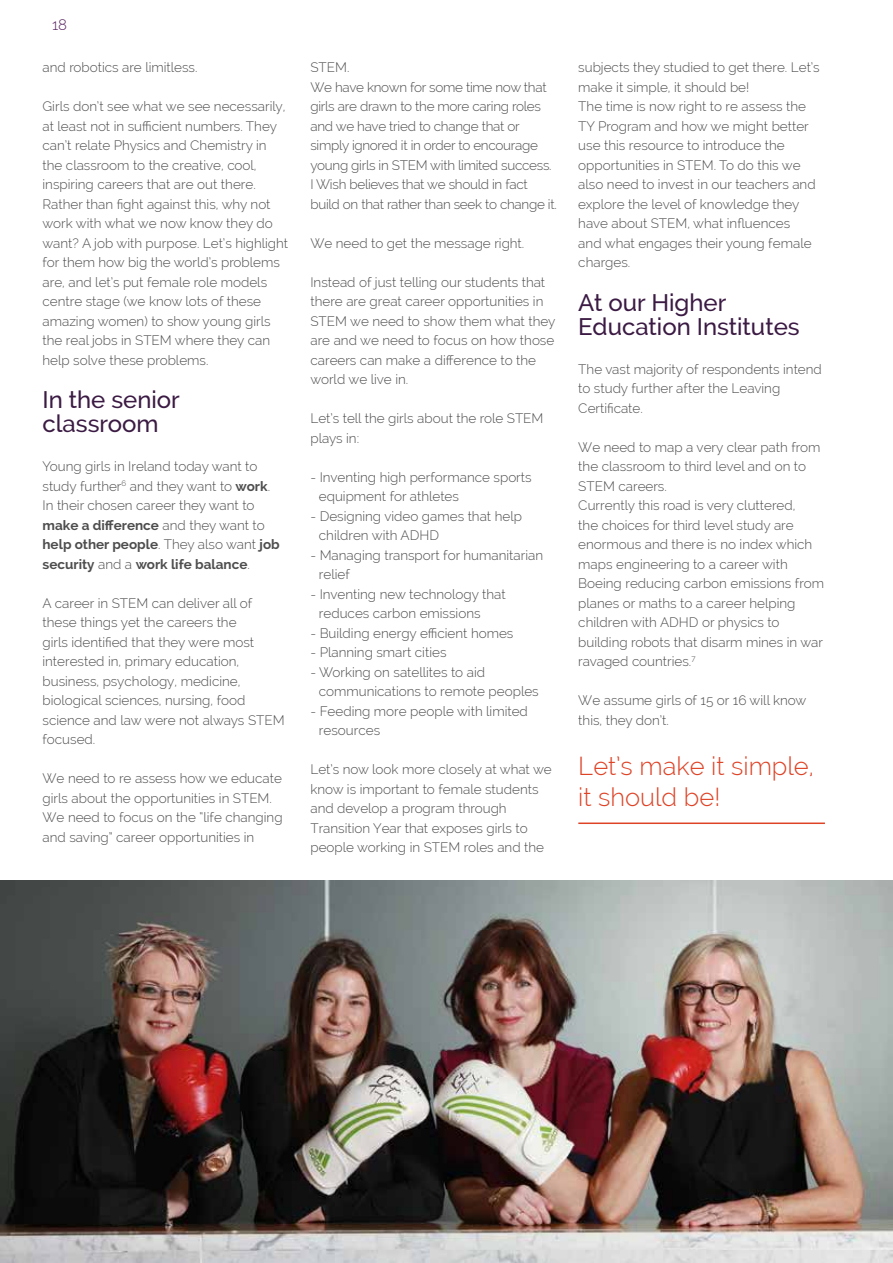
<style>
.page{position:relative;width:893px;height:1263px;background:#fff}
.page>*{position:absolute;margin:0;border:0;box-sizing:border-box;transform-origin:0 0}
.t1{font:300 25.5px/30.6px "Raleway";color:#de4326}
.t2{font:500 24px/24px "Raleway";color:#3b1a43}
.t3{font:300 15px "Raleway";color:#572461}
.t4{font:300 13.5px/19.5px "Raleway";color:#4f4e4e}
.t5{font:300 13.5px/19.5px "Raleway";letter-spacing:-.02em;color:#4f4e4e}
.s1{font-weight:700}
</style>
<div class="page">
<hr style="left:578px;top:822px;width:247px;height:2px;background:#de4326">
<img style="left:0;top:880px;width:893px;height:383px">
<p class="t3" style="left:52px;top:16px;width:17px">18</p>
<p class="t4" style="left:43px;top:58px;width:157px">and robotics are limitless.</p>
<p class="t4" style="left:43px;top:97px;width:247px">Girls don’t see what we see necessarily, at least not in sufficient numbers. They can’t relate Physics and Chemistry in the classroom to the creative, cool, inspiring careers that are out there.<br>Rather than fight against this, why not work with what we now know they do want? A job with purpose. Let’s highlight for them how big the world’s problems are, and let’s put female role models centre stage (we know lots of these amazing women) to show young girls the real jobs in STEM where they can help solve these problems.</p>
<h2 class="t2" style="left:43px;top:388px;width:139px">In the senior classroom</h2>
<p class="t4" style="left:43px;top:457px;width:239px">Young girls in Ireland today want to study further<sup>6</sup> and they want to <span class="s1">work</span>.<br>In their chosen career they want to <span class="s1">make a difference</span> and they want to <span class="s1">help other people</span>. They also want <span class="s1">job security</span> and a <span class="s1">work life balance</span>.</p>
<p class="t4" style="left:43px;top:593px;width:244px">A career in STEM can deliver all of these things yet the careers the<br>girls identified that they were most interested in, primary education, business, psychology, medicine, biological sciences, nursing, food science and law were not always STEM focused.</p>
<p class="t4" style="left:43px;top:769px;width:242px">We need to re assess how we educate girls about the opportunities in STEM.<br>We need to focus on the “life changing and saving” career opportunities in</p>
<p class="t5" style="left:310px;top:58px;width:248px">STEM.<br>We have known for some time now that girls are drawn to the more caring roles and we have tried to change that or simply ignored it in order to encourage young girls in STEM with limited success.<br>I Wish believes that we should in fact build on that rather than seek to change it.</p>
<p class="t4" style="left:310px;top:233px;width:215px">We need to get the message right.</p>
<p class="t4" style="left:310px;top:272px;width:247px">Instead of just telling our students that there are great career opportunities in STEM we need to show them what they are and we need to focus on how those careers can make a difference to the world we live in.</p>
<p class="t4" style="left:310px;top:409px;width:235px">Let’s tell the girls about the role STEM plays in:</p>
<p class="t4" style="left:319px;top:467px;width:214px;text-indent:-9px">- Inventing high performance sports equipment for athletes</p>
<p class="t4" style="left:319px;top:506px;width:204px;text-indent:-9px">- Designing video games that help children with ADHD</p>
<p class="t4" style="left:319px;top:545px;width:226px;text-indent:-9px">- Managing transport for humanitarian relief</p>
<p class="t4" style="left:319px;top:584px;width:188px;text-indent:-9px">- Inventing new technology that reduces carbon emissions</p>
<p class="t4" style="left:310px;top:623px;width:204px">- Building energy efficient homes</p>
<p class="t4" style="left:310px;top:642px;width:138px">- Planning smart cities</p>
<p class="t4" style="left:319px;top:662px;width:221px;text-indent:-9px">- Working on satellites to aid communications to remote peoples</p>
<p class="t4" style="left:319px;top:701px;width:210px;text-indent:-9px">- Feeding more people with limited resources</p>
<p class="t4" style="left:310px;top:759px;width:243px">Let’s now look more closely at what we know is important to female students and develop a program through Transition Year that exposes girls to people working in STEM roles and the</p>
<p class="t4" style="left:578px;top:58px;width:243px">subjects they studied to get there. Let’s make it simple, it should be!<br>The time is now right to re assess the<br>TY Program and how we might better use this resource to introduce the opportunities in STEM. To do this we also need to invest in our teachers and explore the level of knowledge they have about STEM, what influences<br>and what engages their young female charges.</p>
<h2 class="t2" style="left:578px;top:290px;width:223px">At our Higher<br>Education Institutes</h2>
<p class="t4" style="left:578px;top:359px;width:245px">The vast majority of respondents intend to study further after the Leaving<br>Certificate.</p>
<p class="t4" style="left:578px;top:437px;width:247px">We need to map a very clear path from the classroom to third level and on to<br>STEM careers.<br>Currently this road is very cluttered,<br>the choices for third level study are enormous and there is no index which maps engineering to a career with<br>Boeing reducing carbon emissions from planes or maths to a career helping children with ADHD or physics to building robots that disarm mines in war ravaged countries.<sup>7</sup></p>
<p class="t4" style="left:578px;top:691px;width:230px">We assume girls of 15 or 16 will know this, they don’t.</p>
<h1 class="t1" style="left:578px;top:750px;width:237px">Let’s make it simple, it should be!</h1>
</div>
